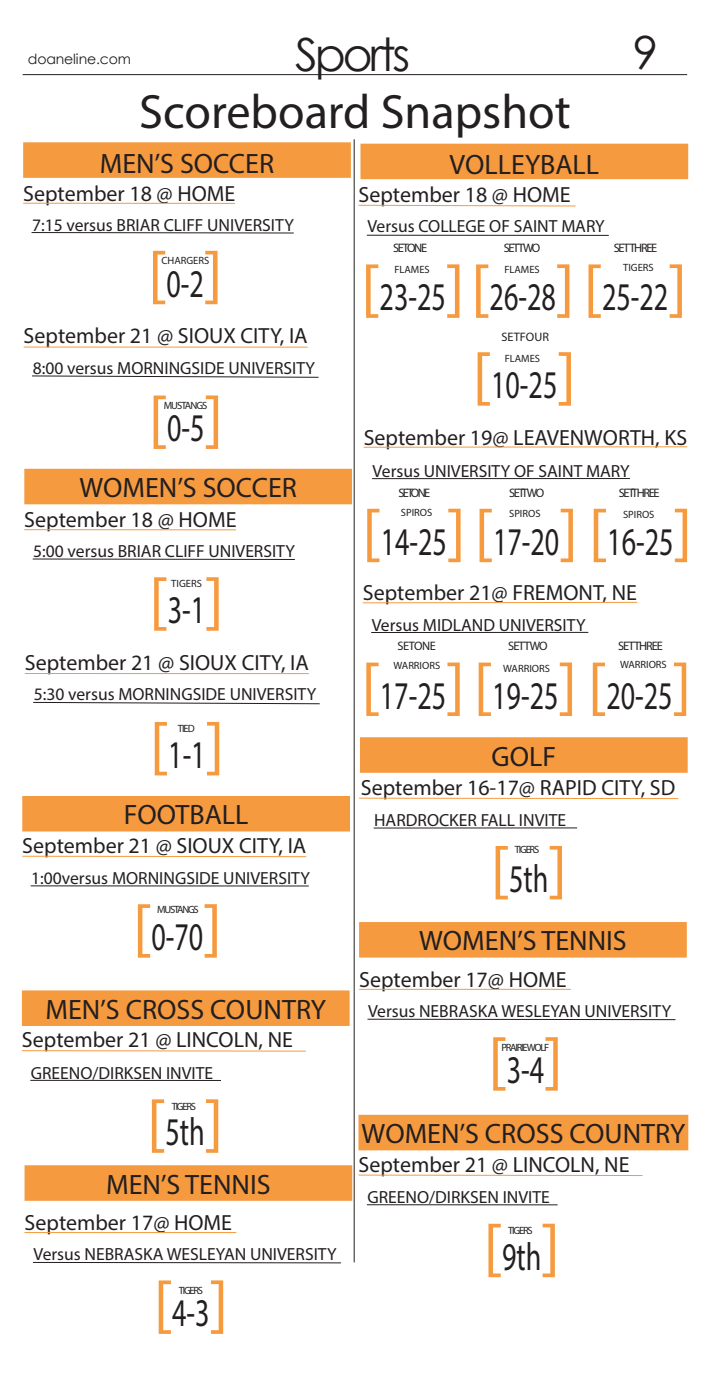
<style>
.page{position:relative;width:714px;height:1376px;background:#fff}
.page>*{position:absolute;margin:0;border:0;box-sizing:border-box;transform-origin:0 0}
.t1{font:48.3px "Myriad Pro";color:#231f20}
.t2{font:45.68px "Century Gothic";letter-spacing:-.07em;color:#231f20}
.t3{font:39.38px "Myriad Pro";color:#231f20;scale:.71 1}
.t4{font:28.09px "Myriad Pro";color:#231f20}
.t5{font:21.96px "Myriad Pro";color:#231f20}
.t6{font:17.59px "Myriad Pro";color:#231f20}
.t7{font:14.09px "Century Gothic";letter-spacing:-.01em;color:#231f20}
.t8{font:12.34px "Myriad Pro";letter-spacing:-.09em;color:#231f20}
.t9{font:12.34px "Myriad Pro";letter-spacing:-.11em;color:#231f20}
.t10{font:12.34px "Myriad Pro";color:#231f20}
.t11{font:10.5px "Myriad Pro";color:#231f20}
.t12{font:10.5px "Myriad Pro";letter-spacing:-.12em;color:#231f20}
.t13{font:10.5px "Myriad Pro";letter-spacing:-.09em;color:#231f20}
.s1{font-size:66.94px;color:#f69a3f}
</style>
<div class="page">
<hr style="left:23px;top:74px;width:664px;height:1px;background:#231f20">
<hr style="left:354px;top:139px;width:1px;height:1123px;background:#231f20">
<div style="left:25px;top:144px;width:324px;height:32px;background:#f69a3f"></div>
<div style="left:23px;top:142px;width:328px;height:36px;border:4px solid #f69a3f"></div>
<svg style="left:31px;top:232px;width:263px;height:2px"></svg>
<hr style="left:23px;top:203px;width:212px;height:1px;background:#f69a3f">
<div style="left:361px;top:923px;width:324px;height:32px;background:#f69a3f"></div>
<div style="left:359px;top:922px;width:328px;height:35px;border:4px solid #f69a3f"></div>
<svg style="left:32px;top:375px;width:287px;height:3px"></svg>
<hr style="left:24px;top:346px;width:284px;height:1px;background:#f69a3f">
<div style="left:362px;top:145px;width:324px;height:32px;background:#f69a3f"></div>
<div style="left:360px;top:144px;width:328px;height:35px;border:4px solid #f69a3f"></div>
<hr style="left:372px;top:478px;width:258px;height:1px;background:#231f20">
<svg style="left:363px;top:446px;width:325px;height:2px"></svg>
<div style="left:24px;top:797px;width:324px;height:32px;background:#f69a3f"></div>
<div style="left:22px;top:796px;width:328px;height:35px;border:4px solid #f69a3f"></div>
<hr style="left:31px;top:885px;width:278px;height:1px;background:#231f20">
<svg style="left:22px;top:855px;width:285px;height:2px"></svg>
<div style="left:362px;top:739px;width:324px;height:32px;background:#f69a3f"></div>
<div style="left:360px;top:737px;width:328px;height:35px;border:4px solid #f69a3f"></div>
<hr style="left:374px;top:827px;width:203px;height:1px;background:#231f20">
<svg style="left:359px;top:797px;width:320px;height:2px"></svg>
<svg style="left:367px;top:1018px;width:309px;height:2px"></svg>
<hr style="left:359px;top:988px;width:212px;height:1px;background:#f69a3f">
<div style="left:26px;top:470px;width:324px;height:32px;background:#f69a3f"></div>
<div style="left:24px;top:469px;width:328px;height:35px;border:4px solid #f69a3f"></div>
<svg style="left:32px;top:558px;width:263px;height:2px"></svg>
<hr style="left:24px;top:529px;width:212px;height:1px;background:#f69a3f">
<svg style="left:33px;top:701px;width:287px;height:3px"></svg>
<hr style="left:25px;top:673px;width:284px;height:1px;background:#f69a3f">
<hr style="left:371px;top:632px;width:217px;height:1px;background:#231f20">
<svg style="left:362px;top:601px;width:276px;height:2px"></svg>
<hr style="left:367px;top:235px;width:242px;height:1px;background:#231f20">
<svg style="left:358px;top:204px;width:218px;height:3px"></svg>
<div style="left:24px;top:992px;width:324px;height:32px;background:#f69a3f"></div>
<div style="left:22px;top:990px;width:328px;height:35px;border:4px solid #f69a3f"></div>
<hr style="left:30px;top:1079px;width:191px;height:1px;background:#231f20">
<svg style="left:21px;top:1050px;width:285px;height:1px"></svg>
<div style="left:360px;top:1116px;width:326px;height:32px;background:#f69a3f"></div>
<div style="left:358px;top:1114px;width:330px;height:36px;border:4px solid #f69a3f"></div>
<hr style="left:367px;top:1204px;width:190px;height:1px;background:#231f20">
<svg style="left:358px;top:1174px;width:285px;height:2px"></svg>
<div style="left:26px;top:1166px;width:324px;height:32px;background:#f69a3f"></div>
<div style="left:25px;top:1165px;width:327px;height:35px;border:4px solid #f69a3f"></div>
<svg style="left:32px;top:1261px;width:309px;height:2px"></svg>
<hr style="left:25px;top:1231px;width:211px;height:1px;background:#f69a3f">
<p class="t2" style="left:295px;top:23px;width:116px">Sports</p>
<p class="t2" style="left:633px;top:20px;width:27px">9</p>
<p class="t1" style="left:139px;top:82px;width:433px">Scoreboard Snapshot</p>
<p class="t4" style="left:100px;top:146px;width:176px">MEN’S SOCCER</p>
<p class="t5" style="left:23px;top:179px;width:214px">September 18 @ HOME</p>
<p class="t6" style="left:32px;top:214px;width:263px">7:15 versus BRIAR CLIFF UNIVERSITY</p>
<p class="t3" style="left:147px;top:259px;width:108px"><span class="s1">[</span>0-2<span class="s1">]</span></p>
<p class="t7" style="left:28px;top:49px;width:105px">doaneline.com</p>
<p class="t4" style="left:449px;top:147px;width:151px">VOLLEYBALL</p>
<p class="t5" style="left:358px;top:181px;width:214px">September 18 @ HOME</p>
<p class="t6" style="left:367px;top:216px;width:239px">Versus COLLEGE OF SAINT MARY</p>
<p class="t3" style="left:360px;top:273px;width:462px"><span class="s1">[</span>23-25<span class="s1">][</span>26-28<span class="s1">] [</span>25-22<span class="s1">]</span></p>
<p class="t8" style="left:393px;top:240px;width:35px">SETONE</p>
<p class="t8" style="left:504px;top:240px;width:38px">SET TWO</p>
<p class="t8" style="left:614px;top:240px;width:45px">SET THREE</p>
<p class="t11" style="left:161px;top:253px;width:49px">CHARGERS</p>
<p class="t11" style="left:394px;top:263px;width:37px">FLAMES</p>
<p class="t11" style="left:504px;top:263px;width:37px">FLAMES</p>
<p class="t11" style="left:623px;top:261px;width:32px">TIGERS</p>
<p class="t5" style="left:24px;top:322px;width:286px">September 21 @ SIOUX CITY, IA</p>
<p class="t6" style="left:33px;top:357px;width:284px">8:00 versus MORNINGSIDE UNIVERSITY</p>
<p class="t3" style="left:148px;top:404px;width:108px"><span class="s1">[</span>0-5<span class="s1">]</span></p>
<p class="t13" style="left:164px;top:399px;width:45px">MUSTANGS</p>
<p class="t4" style="left:79px;top:470px;width:219px">WOMEN’S SOCCER</p>
<p class="t5" style="left:24px;top:506px;width:214px">September 18 @ HOME</p>
<p class="t6" style="left:33px;top:540px;width:263px">5:00 versus BRIAR CLIFF UNIVERSITY</p>
<p class="t3" style="left:149px;top:585px;width:108px"><span class="s1">[</span>3-1<span class="s1">]</span></p>
<p class="t11" style="left:171px;top:577px;width:32px">TIGERS</p>
<p class="t5" style="left:25px;top:649px;width:286px">September 21 @ SIOUX CITY, IA</p>
<p class="t6" style="left:34px;top:683px;width:284px">5:30 versus MORNINGSIDE UNIVERSITY</p>
<p class="t3" style="left:149px;top:730px;width:108px"><span class="s1">[</span>1-1<span class="s1">]</span></p>
<p class="t11" style="left:178px;top:722px;width:19px">TIED</p>
<p class="t4" style="left:124px;top:797px;width:126px">FOOTBALL</p>
<p class="t5" style="left:22px;top:831px;width:286px">September 21 @ SIOUX CITY, IA</p>
<p class="t6" style="left:31px;top:867px;width:280px">1:00versus MORNINGSIDE UNIVERSITY</p>
<p class="t3" style="left:132px;top:912px;width:128px"><span class="s1">[</span>0-70<span class="s1">]</span></p>
<p class="t12" style="left:157px;top:902px;width:43px">MUSTANGS</p>
<p class="t4" style="left:45px;top:991px;width:282px">MEN’S CROSS COUNTRY</p>
<p class="t5" style="left:22px;top:1026px;width:272px">September 21 @ LINCOLN, NE</p>
<p class="t6" style="left:31px;top:1062px;width:184px">GREENO/DIRKSEN INVITE</p>
<p class="t3" style="left:146px;top:1107px;width:110px"><span class="s1">[</span>5th<span class="s1">]</span></p>
<p class="t11" style="left:172px;top:1099px;width:26px">TIGERS</p>
<p class="t4" style="left:106px;top:1166px;width:166px">MEN’S TENNIS</p>
<p class="t5" style="left:25px;top:1209px;width:209px">September 17@ HOME</p>
<p class="t6" style="left:33px;top:1243px;width:305px">Versus NEBRASKA WESLEYAN UNIVERSITY</p>
<p class="t3" style="left:153px;top:1288px;width:108px"><span class="s1">[</span>4-3<span class="s1">]</span></p>
<p class="t11" style="left:179px;top:1283px;width:26px">TIGERS</p>
<p class="t10" style="left:501px;top:329px;width:49px">SETFOUR</p>
<p class="t3" style="left:472px;top:360px;width:148px"><span class="s1">[</span>10-25<span class="s1">]</span></p>
<p class="t11" style="left:505px;top:352px;width:37px">FLAMES</p>
<p class="t5" style="left:364px;top:424px;width:325px">September 19@ LEAVENWORTH, KS</p>
<p class="t6" style="left:373px;top:460px;width:258px">Versus UNIVERSITY OF SAINT MARY</p>
<p class="t3" style="left:362px;top:517px;width:467px"><span class="s1">[</span>14-25<span class="s1">] [</span>17-20<span class="s1">] [</span>16-25<span class="s1">]</span></p>
<p class="t8" style="left:398px;top:485px;width:33px">SET ONE</p>
<p class="t8" style="left:509px;top:485px;width:37px">SET TWO</p>
<p class="t9" style="left:619px;top:485px;width:42px">SET THREE</p>
<p class="t11" style="left:401px;top:506px;width:33px">SPIROS</p>
<p class="t11" style="left:509px;top:507px;width:33px">SPIROS</p>
<p class="t11" style="left:623px;top:508px;width:33px">SPIROS</p>
<p class="t5" style="left:363px;top:579px;width:276px">September 21@ FREMONT, NE</p>
<p class="t6" style="left:372px;top:614px;width:215px">Versus MIDLAND UNIVERSITY</p>
<p class="t3" style="left:361px;top:671px;width:467px"><span class="s1">[</span>17-25<span class="s1">] [</span>19-25<span class="s1">] [</span>20-25<span class="s1">]</span></p>
<p class="t8" style="left:397px;top:638px;width:40px">SETONE</p>
<p class="t8" style="left:508px;top:638px;width:41px">SETTWO</p>
<p class="t8" style="left:618px;top:638px;width:46px">SETTHREE</p>
<p class="t11" style="left:503px;top:661px;width:48px">WARRIORS</p>
<p class="t11" style="left:620px;top:658px;width:48px">WARRIORS</p>
<p class="t11" style="left:393px;top:659px;width:48px">WARRIORS</p>
<p class="t4" style="left:491px;top:738px;width:66px">GOLF</p>
<p class="t5" style="left:361px;top:774px;width:316px">September 16-17@ RAPID CITY, SD</p>
<p class="t6" style="left:374px;top:809px;width:193px">HARDROCKER FALL INVITE</p>
<p class="t3" style="left:490px;top:854px;width:110px"><span class="s1">[</span>5th<span class="s1">]</span></p>
<p class="t11" style="left:515px;top:843px;width:26px">TIGERS</p>
<p class="t4" style="left:419px;top:923px;width:209px">WOMEN’S TENNIS</p>
<p class="t5" style="left:359px;top:965px;width:209px">September 17@ HOME</p>
<p class="t6" style="left:368px;top:1000px;width:305px">Versus NEBRASKA WESLEYAN UNIVERSITY</p>
<p class="t3" style="left:488px;top:1045px;width:108px"><span class="s1">[</span>3-4<span class="s1">]</span></p>
<p class="t12" style="left:501px;top:1040px;width:49px">PRAIRIE WOLF</p>
<p class="t4" style="left:361px;top:1116px;width:325px">WOMEN’S CROSS COUNTRY</p>
<p class="t5" style="left:358px;top:1150px;width:272px">September 21 @ LINCOLN, NE</p>
<p class="t6" style="left:367px;top:1186px;width:184px">GREENO/DIRKSEN INVITE</p>
<p class="t3" style="left:483px;top:1232px;width:110px"><span class="s1">[</span>9th<span class="s1">]</span></p>
<p class="t11" style="left:508px;top:1224px;width:26px">TIGERS</p>
</div>
